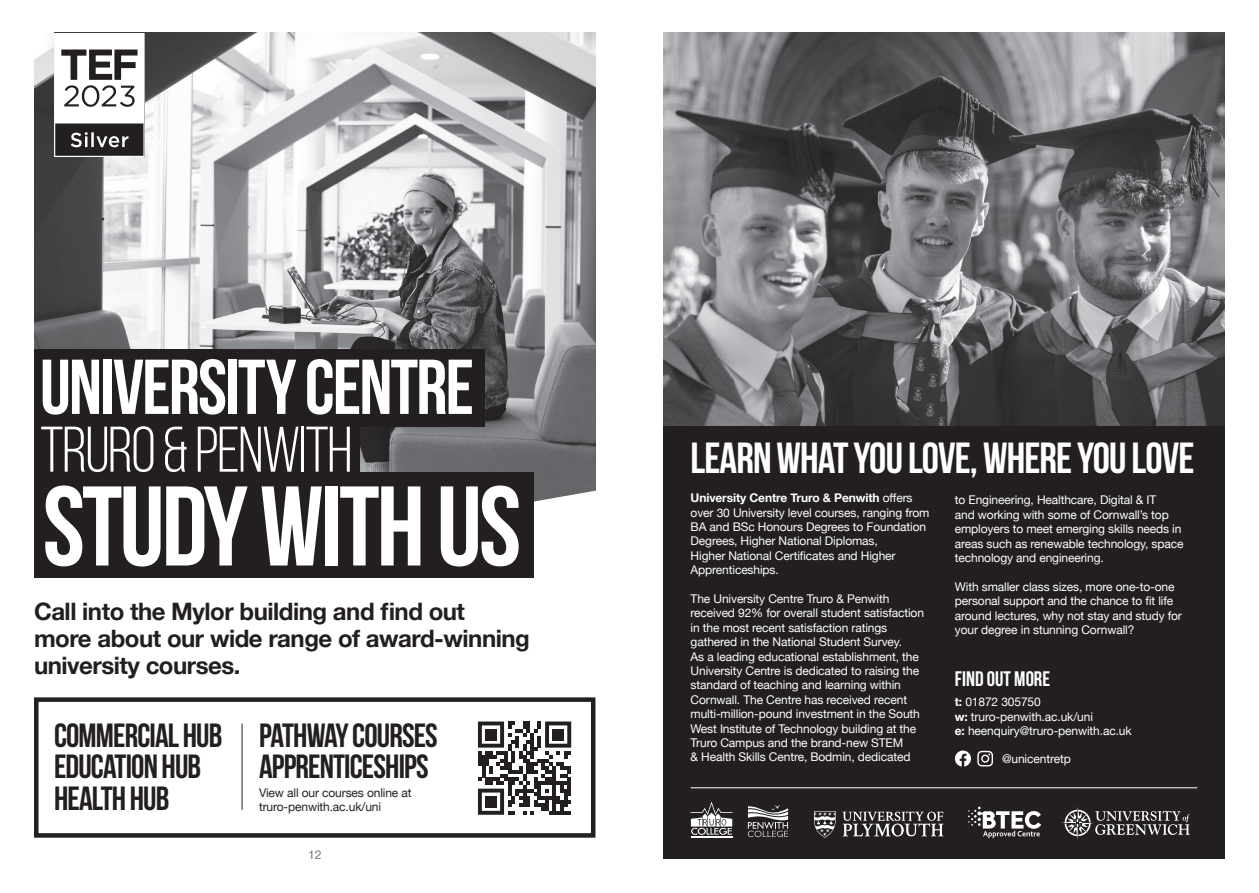
<style>
.page{position:relative;width:1259px;height:893px;background:#fff}
.page>*{position:absolute;margin:0;border:0;box-sizing:border-box;transform-origin:0 0}
.t1{font:700 112.95px "Bebas Neue";letter-spacing:-.025em;color:#fff}
.t2{font:700 77.55px "Bebas Neue";letter-spacing:-.025em;color:#fff}
.t3{font:64.35px "Bebas Neue";letter-spacing:-.025em;color:#fff}
.t4{font:700 43.5px "Bebas Neue";letter-spacing:-.02em;color:#fff}
.t5{font:700 33.6px "Bebas Neue";letter-spacing:-.025em;color:#231f20}
.t6{font:700 24px/27px "Helvetica Neue";letter-spacing:-.02em;color:#231f20}
.t7{font:700 21px "Bebas Neue";color:#fff}
.open_day_course_list{font:12px/14.4px "Helvetica Neue";letter-spacing:-.01em;color:#fff}
.open_day_course_list-2{font:12px "Helvetica Neue";letter-spacing:-.01em;color:#231f20}
.open_day_building_heading{font:300 12px "Helvetica Neue";color:#808285}
.s1{font-weight:700}
</style>
<div class="page">
<img style="left:663px;top:33px;width:562px;height:394px">
<div style="left:663px;top:427px;width:562px;height:432px;background:#231f20"></div>
<svg style="left:955px;top:750px;width:16px;height:17px"></svg>
<svg style="left:977px;top:751px;width:16px;height:15px"></svg>
<hr style="left:690px;top:836px;width:42px;height:1px;background:#fff">
<svg style="left:690px;top:801px;width:42px;height:34px"></svg>
<svg style="left:748px;top:805px;width:40px;height:32px"></svg>
<svg style="left:968px;top:807px;width:73px;height:31px"></svg>
<svg style="left:1062px;top:807px;width:128px;height:32px"></svg>
<svg style="left:842px;top:811px;width:101px;height:25px"></svg>
<svg style="left:814px;top:811px;width:21px;height:27px"></svg>
<hr style="left:690px;top:787px;width:507px;height:1px;background:#fff">
<img style="left:34px;top:33px;width:561px;height:452px">
<svg style="left:533px;top:485px;width:63px;height:93px"></svg>
<div style="left:34px;top:697px;width:561px;height:141px;border:4px solid #231f20"></div>
<div style="left:34px;top:473px;width:499px;height:105px;background:#231f20"></div>
<div style="left:34px;top:349px;width:450px;height:78px;background:#231f20"></div>
<div style="left:34px;top:415px;width:325px;height:66px;background:#231f20"></div>
<hr style="left:242px;top:723px;width:1px;height:87px;background:#231f20">
<svg style="left:478px;top:721px;width:93px;height:94px"></svg>
<div style="left:485px;top:729px;width:11px;height:11px;background:#231f20"></div>
<div style="left:552px;top:729px;width:12px;height:11px;background:#231f20"></div>
<div style="left:485px;top:796px;width:11px;height:11px;background:#231f20"></div>
<svg style="left:54px;top:33px;width:91px;height:124px"></svg>
<p class="t2" style="left:40px;top:345px;width:435px">UNIVERSITY CENTRE</p>
<p class="t3" style="left:40px;top:415px;width:314px">TRURO &amp; PENWITH</p>
<p class="t1" style="left:43px;top:464px;width:480px">STUDY WITH US</p>
<p class="t6" style="left:34px;top:598px;width:432px">Call into the Mylor building and find out</p>
<p class="t6" style="left:34px;top:625px;width:497px">more about our wide range of award-winning university courses.</p>
<p class="t5" style="left:54px;top:717px;width:170px">COMMERCIAL HUB</p>
<p class="t5" style="left:54px;top:748px;width:149px">EDUCATION HUB</p>
<p class="t5" style="left:54px;top:780px;width:117px">HEALTH HUB</p>
<p class="open_day_course_list-2" style="left:259px;top:784px;width:154px">View all our courses online at</p>
<p class="t5" style="left:259px;top:717px;width:180px">PATHWAY COURSES</p>
<p class="t5" style="left:259px;top:748px;width:171px">APPRENTICESHIPS</p>
<p class="open_day_course_list-2" style="left:259px;top:798px;width:124px">truro-penwith.ac.uk/uni</p>
<p class="open_day_building_heading" style="left:308px;top:845px;width:15px">12</p>
<p class="t4" style="left:690px;top:434px;width:505px">LEARN WHAT YOU LOVE, WHERE YOU LOVE</p>
<p class="open_day_course_list" style="left:690px;top:491px;width:240px"><span class="s1">University Centre Truro &amp; Penwith</span> offers over 30 University level courses, ranging from BA and BSc Honours Degrees to Foundation Degrees, Higher National Diplomas,<br>Higher National Certificates and Higher Apprenticeships.</p>
<p class="open_day_course_list" style="left:690px;top:592px;width:235px">The University Centre Truro &amp; Penwith received 92% for overall student satisfaction in the most recent satisfaction ratings gathered in the National Student Survey.<br>As a leading educational establishment, the University Centre is dedicated to raising the standard of teaching and learning within Cornwall. The Centre has received recent multi-million-pound investment in the South West Institute of Technology building at the Truro Campus and the brand-new STEM<br>&amp; Health Skills Centre, Bodmin, dedicated</p>
<p class="open_day_course_list" style="left:955px;top:493px;width:230px">to Engineering, Healthcare, Digital &amp; IT<br>and working with some of Cornwall’s top employers to meet emerging skills needs in areas such as renewable technology, space technology and engineering.</p>
<p class="open_day_course_list" style="left:955px;top:580px;width:229px">With smaller class sizes, more one-to-one personal support and the chance to fit life around lectures, why not stay and study for your degree in stunning Cornwall?</p>
<p class="t7" style="left:955px;top:667px;width:97px">FIND OUT MORE</p>
<p class="open_day_course_list" style="left:955px;top:696px;width:87px"><span class="s1">t:</span> 01872 305750</p>
<p class="open_day_course_list" style="left:955px;top:710px;width:140px"><span class="s1">w:</span> truro-penwith.ac.uk/uni</p>
<p class="open_day_course_list" style="left:955px;top:724px;width:178px"><span class="s1">e:</span> heenquiry@truro-penwith.ac.uk</p>
<p class="open_day_course_list" style="left:1002px;top:752px;width:70px">@unicentretp</p>
</div>
